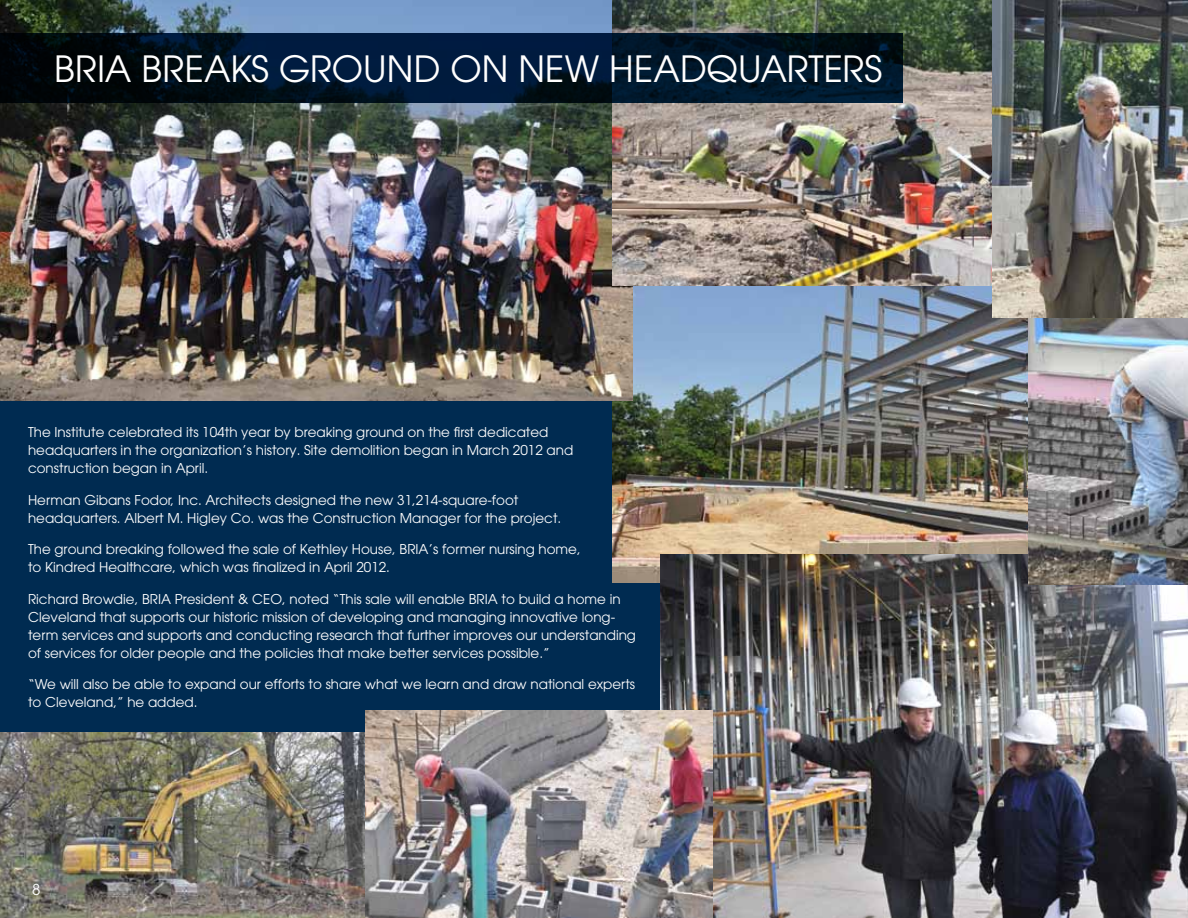
<style>
.page{position:relative;width:1188px;height:918px;background:#fff}
.page>*{position:absolute;margin:0;border:0;box-sizing:border-box;transform-origin:0 0}
.t1{font:36px "Avant Garde";letter-spacing:.005em;color:#fff}
.t2{font:15px "Avant Garde";color:#fff}
.t3{font:13.5px/18px "Avant Garde";color:#fff}
</style>
<div class="page">
<div style="left:0;top:375px;width:708px;height:397px;background:#002b51"></div>
<img style="left:612px;top:286px;width:416px;height:297px">
<img style="left:0;top:0;width:632px;height:401px">
<img style="left:0;top:732px;width:365px;height:186px">
<img style="left:660px;top:554px;width:528px;height:364px">
<img style="left:612px;top:0;width:381px;height:286px">
<img style="left:365px;top:711px;width:347px;height:207px">
<img style="left:1028px;top:318px;width:160px;height:267px">
<img style="left:993px;top:0;width:195px;height:318px">
<svg style="left:0;top:33px;width:903px;height:70px;background:#001327"></svg>
<h1 class="t1" style="left:54px;top:48px;width:830px">BRIA Breaks Ground on New H eadquarters</h1>
<p class="t3" style="left:28px;top:423px;width:547px">The Institute celebrated its 104th year by breaking ground on the first dedicated headquarters in the organization’s history. Site demolition began in March 2012 and construction began in April.</p>
<p class="t3" style="left:28px;top:491px;width:535px">Herman Gibans Fodor, Inc. Architects designed the new 31,214-square-foot headquarters. Albert M. Higley Co. was the Construction Manager for the project.</p>
<p class="t3" style="left:28px;top:540px;width:554px">The ground breaking followed the sale of Kethley House, BRIA’s former nursing home, to Kindred Healthcare, which was finalized in April 2012.</p>
<p class="t3" style="left:28px;top:590px;width:609px">Richard Browdie, BRIA President &amp; CEO, noted “This sale will enable BRIA to build a home in Cleveland that supports our historic mission of developing and managing innovative long&shy;term services and supports and conducting research that further improves our understanding of services for older people and the policies that make better services possible.”</p>
<p class="t3" style="left:28px;top:675px;width:609px">“We will also be able to expand our efforts to share what we learn and draw national experts to Cleveland,” he added.</p>
<p class="t2" style="left:32px;top:881px;width:10px">8</p>
</div>
